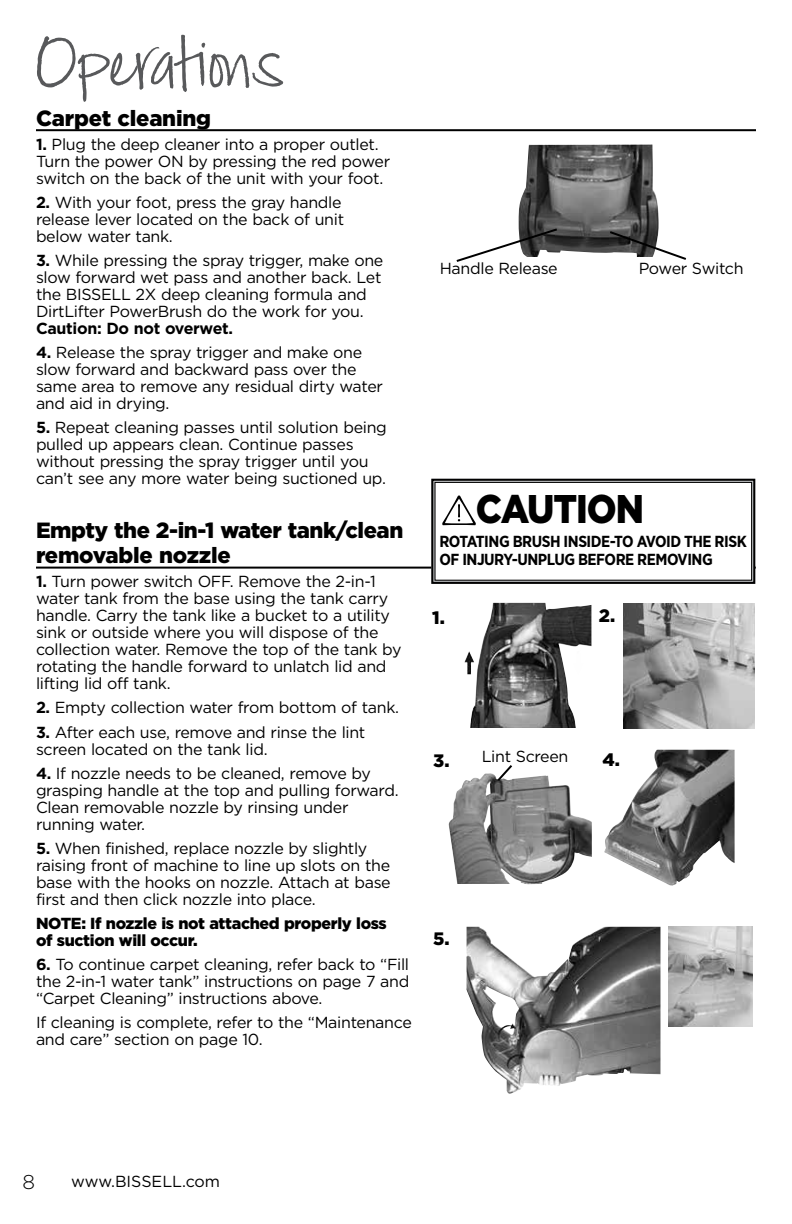
<style>
.page{position:relative;width:792px;height:1224px;background:#fff}
.page>*{position:absolute;margin:0;border:0;box-sizing:border-box;transform-origin:0 0}
.t1{font:72px "Jackie Sue BF";color:#58595b}
.t2{font:900 40px "Gotham";letter-spacing:-.03em;color:#000;scale:.9 1}
.t3{font:900 22px/25px "Gotham";letter-spacing:-.02em;color:#000}
.t4{font:300 20px "Gotham";color:#000}
.t5{font:900 18px "Gotham";color:#000}
.t6{font:16px/17px "Gotham";letter-spacing:-.02em;color:#000}
.t7{font:700 16px/18px "Gotham Narrow";letter-spacing:-.03em;color:#000}
.t8{font:900 16px/17px "Gotham";letter-spacing:-.02em;color:#000}
.t9{font:700 16px "Gotham";letter-spacing:-.02em;color:#000}
.t10{font:16px "Gotham";color:#000}
.s1{font-weight:700}
</style>
<div class="page">
<img style="left:464px;top:603px;width:127px;height:125px">
<img style="left:624px;top:603px;width:130px;height:126px">
<hr style="left:36px;top:129px;width:720px;height:2px;background:#000">
<hr style="left:36px;top:567px;width:720px;height:2px;background:#000">
<img style="left:449px;top:773px;width:143px;height:111px">
<img style="left:518px;top:144px;width:141px;height:109px">
<svg style="left:608px;top:230px;width:78px;height:30px"></svg>
<svg style="left:456px;top:227px;width:103px;height:35px"></svg>
<svg style="left:495px;top:765px;width:19px;height:18px"></svg>
<img style="left:604px;top:750px;width:131px;height:136px">
<img style="left:668px;top:927px;width:85px;height:99px">
<img style="left:467px;top:927px;width:193px;height:167px">
<svg style="left:430px;top:478px;width:326px;height:106px"></svg>
<h1 class="t1" style="left:36px;top:21px;width:249px">Operations</h1>
<h3 class="t3" style="left:36px;top:105px;width:177px">Carpet cleaning</h3>
<p class="t6" style="left:36px;top:135px;width:356px"><span class="s1">1.</span> Plug the deep cleaner into a proper outlet.<br>Turn the power ON by pressing the red power switch on the back of the unit with your foot.</p>
<p class="t6" style="left:36px;top:193px;width:310px"><span class="s1">2.</span> With your foot, press the gray handle release lever located on the back of unit below water tank.</p>
<p class="t6" style="left:36px;top:252px;width:349px"><span class="s1">3.</span> While pressing the spray trigger, make one slow forward wet pass and another back. Let the BISSELL 2X deep cleaning formula and DirtLifter PowerBrush do the work for you.</p>
<p class="t9" style="left:36px;top:318px;width:199px">Caution: Do not overwet.</p>
<p class="t6" style="left:36px;top:344px;width:348px"><span class="s1">4.</span> Release the spray trigger and make one slow forward and backward pass over the same area to remove any residual dirty water and aid in drying.</p>
<p class="t6" style="left:36px;top:419px;width:352px"><span class="s1">5.</span> Repeat cleaning passes until solution being pulled up appears clean. Continue passes without pressing the spray trigger until you can’t see any more water being suctioned up.</p>
<h3 class="t3" style="left:36px;top:517px;width:369px">Empty the 2-in-1 water tank/clean removable nozzle</h3>
<p class="t6" style="left:36px;top:573px;width:367px"><span class="s1">1.</span> Turn power switch OFF. Remove the 2-in-1 water tank from the base using the tank carry handle. Carry the tank like a bucket to a utility sink or outside where you will dispose of the collection water. Remove the top of the tank by rotating the handle forward to unlatch lid and lifting lid off tank.</p>
<p class="t6" style="left:36px;top:699px;width:365px"><span class="s1">2.</span> Empty collection water from bottom of tank.</p>
<p class="t6" style="left:36px;top:723px;width:331px"><span class="s1">3.</span> After each use, remove and rinse the lint screen located on the tank lid.</p>
<p class="t6" style="left:36px;top:764px;width:364px"><span class="s1">4.</span> If nozzle needs to be cleaned, remove by grasping handle at the top and pulling forward.<br>Clean removable nozzle by rinsing under running water.</p>
<p class="t6" style="left:36px;top:839px;width:356px"><span class="s1">5.</span> When finished, replace nozzle by slightly raising front of machine to line up slots on the base with the hooks on nozzle. Attach at base first and then click nozzle into place.</p>
<p class="t8" style="left:36px;top:915px;width:352px">NOTE: If nozzle is not attached properly loss of suction will occur.</p>
<p class="t6" style="left:36px;top:956px;width:375px;text-align:justify"><span class="s1">6.</span> To continue carpet cleaning, refer back to “Fill the 2-in-1 water tank” instructions on page 7 and “Carpet Cleaning” instructions above.</p>
<p class="t6" style="left:36px;top:1014px;width:377px">If cleaning is complete, refer to the “Maintenance and care” section on page 10.</p>
<p class="t6" style="left:440px;top:260px;width:119px">Handle Release</p>
<p class="t6" style="left:639px;top:260px;width:106px">Power Switch</p>
<h2 class="t2" style="left:476px;top:482px;width:188px">CAUTION</h2>
<p class="t7" style="left:439px;top:533px;width:309px">ROTATING BRUSH INSIDE-TO AVOID THE RISK<br>OF INJURY-UNPLUG BEFORE REMOVING</p>
<p class="t5" style="left:432px;top:605px;width:14px">1.</p>
<p class="t5" style="left:599px;top:603px;width:18px">2.</p>
<p class="t5" style="left:433px;top:748px;width:18px">3.</p>
<p class="t6" style="left:482px;top:748px;width:88px">Lint Screen</p>
<p class="t5" style="left:602px;top:747px;width:19px">4.</p>
<p class="t5" style="left:433px;top:926px;width:18px">5.</p>
<p class="t4" style="left:23px;top:1169px;width:14px">8</p>
<p class="t10" style="left:71px;top:1171px;width:150px">www.BISSELL.com</p>
</div>
